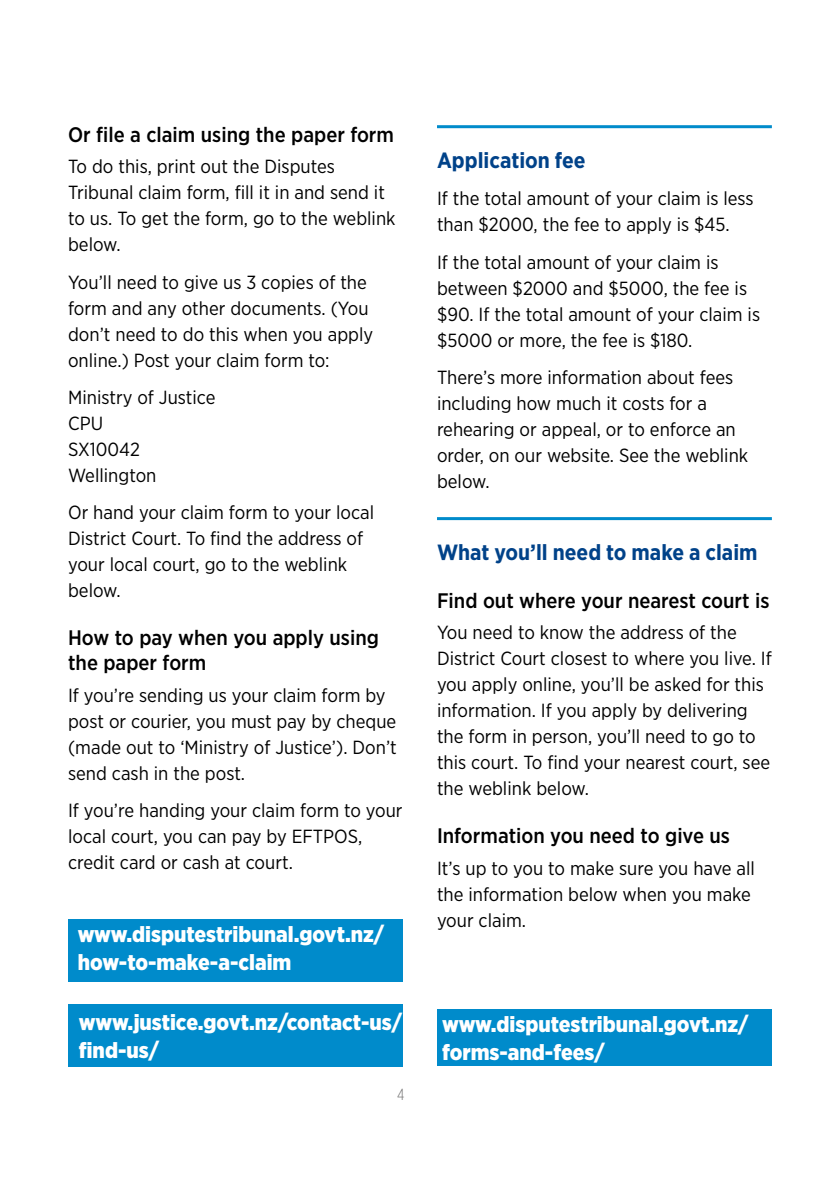
<style>
.page{position:relative;width:840px;height:1191px;background:#fff}
.page>*{position:absolute;margin:0;border:0;box-sizing:border-box;transform-origin:0 0}
.t1{font:900 22px/28px "Gotham Narrow";color:#fff}
.t2{font:700 22px "Gotham Narrow";color:#004289}
.t3{font:500 21px/25px "Gotham Narrow";color:#000}
.t4{font:19px/26px "Gotham Narrow";color:#000}
.t5{font:300 16px "Gotham X Narrow";color:#706f6f}
</style>
<div class="page">
<hr style="left:437px;top:125px;width:334px;height:3px;background:#008bcb">
<hr style="left:437px;top:517px;width:334px;height:3px;background:#008bcb">
<div style="left:68px;top:919px;width:335px;height:63px;background:#008bcb"></div>
<div style="left:68px;top:1003px;width:335px;height:63px;background:#008bcb"></div>
<div style="left:437px;top:1009px;width:334px;height:57px;background:#008bcb"></div>
<p class="t3" style="left:68px;top:121px;width:327px">Or file a claim using the paper form</p>
<p class="t4" style="left:68px;top:153px;width:329px">To do this, print out the Disputes<br>Tribunal claim form, fill it in and send it to us. To get the form, go to the weblink below.</p>
<p class="t4" style="left:68px;top:268px;width:306px">You’ll need to give us 3 copies of the form and any other documents. (You don’t need to do this when you apply online.) Post your claim form to:</p>
<p class="t4" style="left:68px;top:384px;width:149px">Ministry of Justice<br>CPU<br>SX10042<br>Wellington</p>
<p class="t4" style="left:68px;top:499px;width:307px">Or hand your claim form to your local<br>District Court. To find the address of your local court, go to the weblink below.</p>
<p class="t3" style="left:68px;top:625px;width:312px">How to pay when you apply using the paper form</p>
<p class="t4" style="left:68px;top:681px;width:330px">If you’re sending us your claim form by post or courier, you must pay by cheque (made out to ‘Ministry of Justice’). Don’t send cash in the post.</p>
<p class="t4" style="left:68px;top:797px;width:336px">If you’re handing your claim form to your local court, you can pay by EFTPOS, credit card or cash at court.</p>
<p class="t1" style="left:78px;top:920px;width:308px">www.disputestribunal.govt.nz/ how-to-make-a-claim</p>
<p class="t2" style="left:437px;top:146px;width:150px">Application fee</p>
<p class="t4" style="left:437px;top:185px;width:318px">If the total amount of your claim is less than $2000, the fee to apply is $45.</p>
<p class="t4" style="left:437px;top:248px;width:324px">If the total amount of your claim is between $2000 and $5000, the fee is $90. If the total amount of your claim is $5000 or more, the fee is $180.</p>
<p class="t4" style="left:437px;top:364px;width:312px">There’s more information about fees including how much it costs for a rehearing or appeal, or to enforce an order, on our website. See the weblink below.</p>
<p class="t2" style="left:437px;top:538px;width:322px">What you’ll need to make a claim</p>
<p class="t3" style="left:437px;top:587px;width:334px">Find out where your nearest court is</p>
<p class="t4" style="left:437px;top:619px;width:336px">You need to know the address of the District Court closest to where you live. If you apply online, you’ll be asked for this information. If you apply by delivering the form in person, you’ll need to go to this court. To find your nearest court, see the weblink below.</p>
<p class="t3" style="left:437px;top:822px;width:294px">Information you need to give us</p>
<p class="t4" style="left:437px;top:854px;width:319px">It’s up to you to make sure you have all the information below when you make your claim.</p>
<p class="t1" style="left:79px;top:1008px;width:324px">www.justice.govt.nz/contact-us/ find-us/</p>
<p class="t1" style="left:442px;top:1010px;width:308px">www.disputestribunal.govt.nz/ forms-and-fees/</p>
<p class="t5" style="left:397px;top:1085px;width:9px">4</p>
</div>
